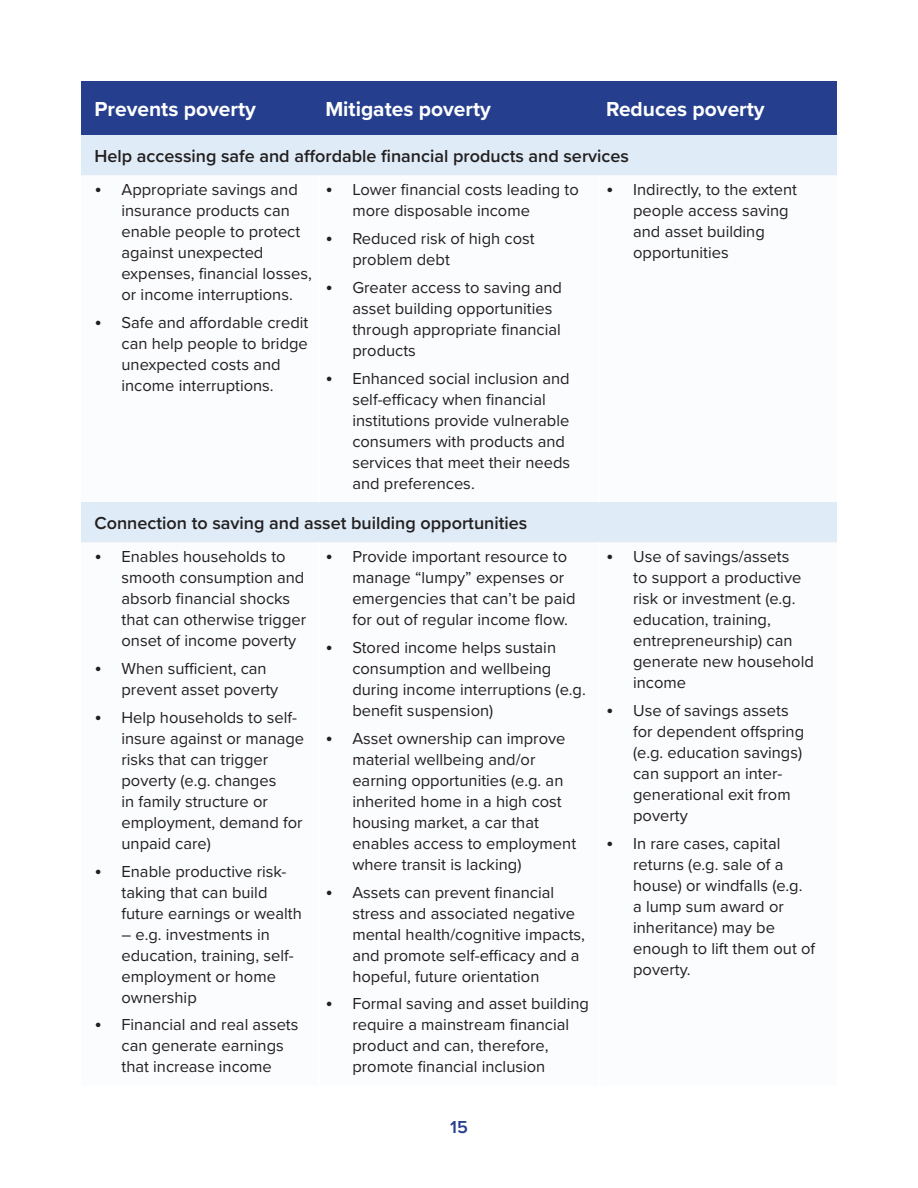
<style>
.page{position:relative;width:918px;height:1188px;background:#fff}
.page>*{position:absolute;margin:0;border:0;box-sizing:border-box;transform-origin:0 0}
.Table_Heading{font:700 21px "Proxima Nova";color:#fff}
.Table_Subheading{font:600 18px "Proxima Nova";color:#231f20}
.t1{font:600 18px "Proxima Nova";color:#253f8e}
.t2{font:16.5px/21px "Proxima Nova";color:#231f20}
.s1{font-size:21px}
</style>
<div class="page">
<div style="left:81px;top:81px;width:756px;height:54px;background:#253f8e"></div>
<div style="left:81px;top:135px;width:756px;height:41px;background:#dfecf7"></div>
<div style="left:81px;top:502px;width:756px;height:41px;background:#dfecf7"></div>
<hr style="left:598px;top:175px;width:3px;height:327px;background:#fff">
<hr style="left:317px;top:175px;width:3px;height:327px;background:#fff">
<p class="Table_Heading" style="left:94px;top:94px;width:163px">Prevents poverty</p>
<p class="Table_Heading" style="left:325px;top:94px;width:167px">Mitigates poverty</p>
<p class="Table_Heading" style="left:606px;top:94px;width:160px">Reduces poverty</p>
<p class="Table_Subheading" style="left:94px;top:143px;width:536px">Help accessing safe and affordable financial products and services</p>
<p class="t2" style="left:122px;top:179px;width:192px;text-indent:-27px"><span class="s1">•</span> Appropriate savings and insurance products can enable people to protect against unexpected expenses, financial losses, or income interruptions.</p>
<p class="t2" style="left:122px;top:311px;width:188px;text-indent:-27px"><span class="s1">•</span> Safe and affordable credit can help people to bridge unexpected costs and income interruptions.</p>
<p class="t2" style="left:352px;top:179px;width:228px;text-indent:-27px"><span class="s1">•</span> Lower financial costs leading to more disposable income</p>
<p class="t2" style="left:352px;top:227px;width:184px;text-indent:-27px"><span class="s1">•</span> Reduced risk of high cost problem debt</p>
<p class="t2" style="left:352px;top:276px;width:211px;text-indent:-27px"><span class="s1">•</span> Greater access to saving and asset building opportunities through appropriate financial products</p>
<p class="t2" style="left:352px;top:367px;width:219px;text-indent:-27px"><span class="s1">•</span> Enhanced social inclusion and self-efficacy when financial institutions provide vulnerable consumers with products and services that meet their needs and preferences.</p>
<p class="t2" style="left:633px;top:179px;width:165px;text-indent:-27px"><span class="s1">•</span> Indirectly, to the extent people access saving and asset building opportunities</p>
<p class="Table_Subheading" style="left:94px;top:510px;width:434px">Connection to saving and asset building opportunities</p>
<p class="t2" style="left:122px;top:546px;width:186px;text-indent:-27px"><span class="s1">•</span> Enables households to smooth consumption and absorb financial shocks that can otherwise trigger onset of income poverty</p>
<p class="t2" style="left:122px;top:657px;width:158px;text-indent:-27px"><span class="s1">•</span> When sufficient, can prevent asset poverty</p>
<p class="t2" style="left:122px;top:706px;width:184px;text-indent:-27px"><span class="s1">•</span> Help households to self&shy;insure against or manage risks that can trigger poverty (e.g. changes<br>in family structure or employment, demand for unpaid care)</p>
<p class="t2" style="left:122px;top:860px;width:182px;text-indent:-27px"><span class="s1">•</span> Enable productive risk&shy;taking that can build future earnings or wealth</p>
<p class="t2" style="left:122px;top:923px;width:174px">– e.g. investments in education, training, self&shy;employment or home ownership</p>
<p class="t2" style="left:122px;top:1014px;width:178px;text-indent:-27px"><span class="s1">•</span> Financial and real assets can generate earnings that increase income</p>
<p class="t2" style="left:352px;top:546px;width:225px;text-indent:-27px"><span class="s1">•</span> Provide important resource to manage “lumpy” expenses or emergencies that can’t be paid for out of regular income flow.</p>
<p class="t2" style="left:352px;top:636px;width:235px;text-indent:-27px"><span class="s1">•</span> Stored income helps sustain consumption and wellbeing during income interruptions (e.g. benefit suspension)</p>
<p class="t2" style="left:352px;top:727px;width:225px;text-indent:-27px"><span class="s1">•</span> Asset ownership can improve material wellbeing and/or earning opportunities (e.g. an inherited home in a high cost housing market, a car that enables access to employment where transit is lacking)</p>
<p class="t2" style="left:352px;top:881px;width:234px;text-indent:-27px"><span class="s1">•</span> Assets can prevent financial stress and associated negative mental health/cognitive impacts, and promote self-efficacy and a hopeful, future orientation</p>
<p class="t2" style="left:352px;top:993px;width:238px;text-indent:-27px"><span class="s1">•</span> Formal saving and asset building require a mainstream financial product and can, therefore, promote financial inclusion</p>
<p class="t1" style="left:450px;top:1113px;width:19px">15</p>
<p class="t2" style="left:633px;top:546px;width:182px;text-indent:-27px"><span class="s1">•</span> Use of savings/assets<br>to support a productive risk or investment (e.g. education, training, entrepreneurship) can generate new household income</p>
<p class="t2" style="left:633px;top:699px;width:173px;text-indent:-27px"><span class="s1">•</span> Use of savings assets for dependent offspring (e.g. education savings) can support an inter&shy;generational exit from poverty</p>
<p class="t2" style="left:633px;top:832px;width:184px;text-indent:-27px"><span class="s1">•</span> In rare cases, capital returns (e.g. sale of a house) or windfalls (e.g. a lump sum award or inheritance) may be enough to lift them out of poverty.</p>
</div>
